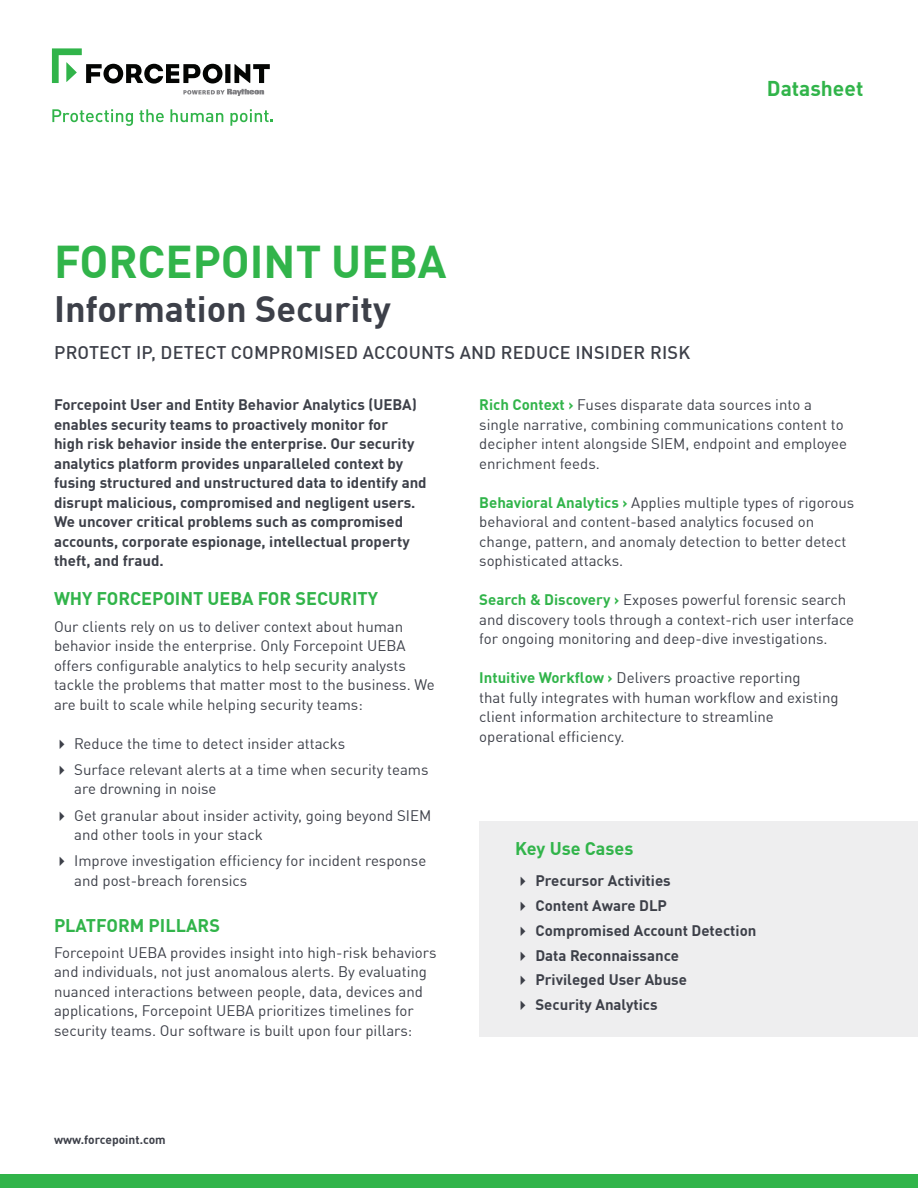
<style>
.page{position:relative;width:918px;height:1188px;background:#fff}
.page>*{position:absolute;margin:0;border:0;box-sizing:border-box;transform-origin:0 0}
.Datasheet_Title{font:700 45px "DIN Offc Pro";color:#31b44a}
.Datasheet_Title-2{font:700 36px "DIN Offc Pro";color:#3d4049}
.t1{font:700 21px "DIN Offc Pro";color:#31b44a}
.Cover_Gray_Sub_Headi{font:500 18px "DIN Offc Pro";letter-spacing:.01em;color:#3d4049}
.Green_Sub_Heading{font:700 18px "DIN Offc Pro";color:#31b44a}
.Body_Copy{font:15px/19.5px "DIN Offc Pro";color:#3d4049}
.Bold_Body_Copy{font:700 15px/19.5px "DIN Offc Pro";color:#3d4049}
.t2{font:700 12px "DIN Offc Pro";color:#3d4049}
.s1{font-weight:700;color:#31b44a}
</style>
<div class="page">
<div style="left:0;top:1174px;width:918px;height:14px;background:#31b44a"></div>
<div style="left:479px;top:822px;width:439px;height:215px;background:#eeeeef"></div>
<svg style="left:52px;top:48px;width:218px;height:48px"></svg>
<svg style="left:52px;top:109px;width:81px;height:17px"></svg>
<svg style="left:139px;top:109px;width:25px;height:13px"></svg>
<svg style="left:170px;top:109px;width:53px;height:13px"></svg>
<svg style="left:230px;top:109px;width:43px;height:17px"></svg>
<p class="Datasheet_Title" style="left:54px;top:227px;width:394px">FORCEPOINT UEBA</p>
<p class="Datasheet_Title-2" style="left:54px;top:281px;width:338px">Information Security</p>
<p class="Cover_Gray_Sub_Headi" style="left:54px;top:338px;width:637px">PROTECT IP, DETECT COMPROMISED ACCOUNTS AND REDUCE INSIDER RISK</p>
<h3 class="t1" style="left:767px;top:72px;width:98px">Datasheet</h3>
<p class="Bold_Body_Copy" style="left:54px;top:394px;width:374px">Forcepoint User and Entity Behavior Analytics (UEBA) enables security teams to proactively monitor for<br>high risk behavior inside the enterprise. Our security analytics platform provides unparalleled context by fusing structured and unstructured data to identify and disrupt malicious, compromised and negligent users.<br>We uncover critical problems such as compromised accounts, corporate espionage, intellectual property theft, and fraud.</p>
<p class="Green_Sub_Heading" style="left:54px;top:585px;width:326px">WHY FORCEPOINT UEBA FOR SECURITY</p>
<p class="Body_Copy" style="left:54px;top:616px;width:382px">Our clients rely on us to deliver context about human behavior inside the enterprise. Only Forcepoint UEBA offers configurable analytics to help security analysts tackle the problems that matter most to the business. We are built to scale while helping security teams:</p>
<p class="Body_Copy" style="left:74px;top:733px;width:272px">Reduce the time to detect insider attacks</p>
<p class="Body_Copy" style="left:74px;top:759px;width:356px">Surface relevant alerts at a time when security teams are drowning in noise</p>
<p class="Body_Copy" style="left:74px;top:805px;width:359px">Get granular about insider activity, going beyond SIEM and other tools in your stack</p>
<p class="Body_Copy" style="left:74px;top:850px;width:354px">Improve investigation efficiency for incident response and post-breach forensics</p>
<p class="Green_Sub_Heading" style="left:54px;top:911px;width:167px">PLATFORM PILLARS</p>
<p class="Body_Copy" style="left:54px;top:942px;width:384px">Forcepoint UEBA provides insight into high-risk behaviors and individuals, not just anomalous alerts. By evaluating nuanced interactions between people, data, devices and applications, Forcepoint UEBA prioritizes timelines for security teams. Our software is built upon four pillars:</p>
<p class="t2" style="left:54px;top:1131px;width:113px">www.forcepoint.com</p>
<p class="Body_Copy" style="left:479px;top:394px;width:369px"><span class="s1">Rich Context ›</span> Fuses disparate data sources into a single narrative, combining communications content to decipher intent alongside SIEM, endpoint and employee enrichment feeds.</p>
<p class="Body_Copy" style="left:479px;top:492px;width:377px"><span class="s1">Behavioral Analytics ›</span> Applies multiple types of rigorous behavioral and content-based analytics focused on change, pattern, and anomaly detection to better detect sophisticated attacks.</p>
<p class="Body_Copy" style="left:479px;top:589px;width:376px"><span class="s1">Search &amp; Discovery ›</span> Exposes powerful forensic search and discovery tools through a context-rich user interface for ongoing monitoring and deep-dive investigations.</p>
<p class="Body_Copy" style="left:479px;top:667px;width:361px"><span class="s1">Intuitive Workflow ›</span> Delivers proactive reporting<br>that fully integrates with human workflow and existing client information architecture to streamline operational efficiency.</p>
<p class="Green_Sub_Heading" style="left:515px;top:834px;width:120px">Key Use Cases</p>
<p class="Bold_Body_Copy" style="left:535px;top:870px;width:137px">Precursor Activities</p>
<p class="Bold_Body_Copy" style="left:535px;top:895px;width:133px">Content Aware DLP</p>
<p class="Bold_Body_Copy" style="left:535px;top:920px;width:223px">Compromised Account Detection</p>
<p class="Bold_Body_Copy" style="left:535px;top:945px;width:145px">Data Reconnaissance</p>
<p class="Bold_Body_Copy" style="left:535px;top:969px;width:153px">Privileged User Abuse</p>
<p class="Bold_Body_Copy" style="left:535px;top:994px;width:124px">Security Analytics</p>
</div>
